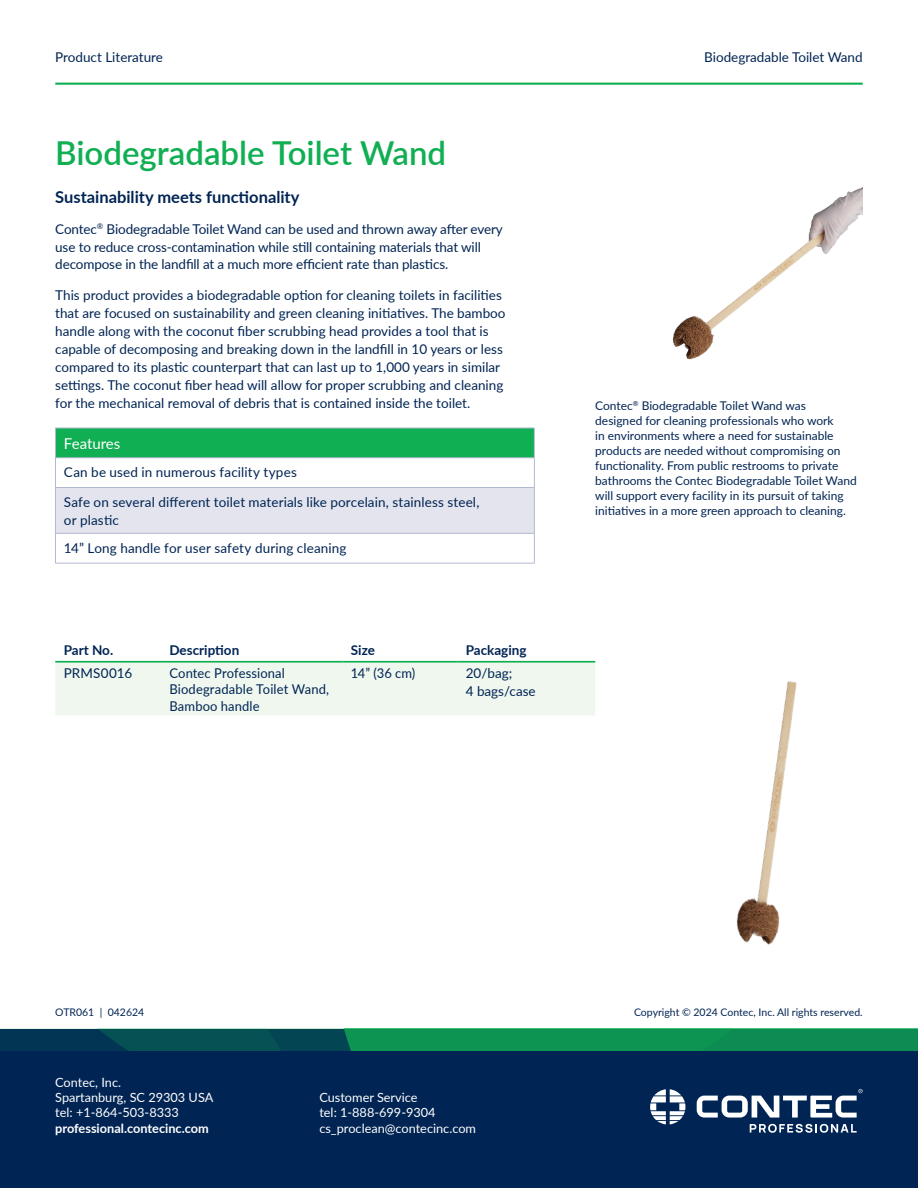
<style>
.page{position:relative;width:918px;height:1188px;background:#fff}
.page>*{position:absolute;margin:0;border:0;box-sizing:border-box;transform-origin:0 0}
.t1{font:600 33px "Lato";color:#11af53}
.t2{font:700 16.5px "Lato";color:#002453}
.t3{font:15px "Lato";color:#fff}
.t4{font:13.5px/18px "Lato";color:#002453}
.t5{font:13.5px/16.5px "Lato";color:#002453;scale:.96 1}
.t6{font:700 13.5px "Lato";color:#002453}
.t7{font:12.75px/15.3px "Lato";color:#fff}
.t8{font:700 12.75px "Lato";color:#fff}
.t9{font:12px/15px "Lato";color:#002453}
.t10{font:10.5px "Lato";color:#002453}
</style>
<div class="page">
<div style="left:0;top:1039px;width:918px;height:149px;background:#002453"></div>
<svg style="left:0;top:1029px;width:918px;height:21px"></svg>
<hr style="left:55px;top:83px;width:808px;height:2px;background:#11af53">
<svg style="left:750px;top:1124px;width:107px;height:9px"></svg>
<svg style="left:697px;top:1089px;width:166px;height:29px"></svg>
<svg style="left:650px;top:1089px;width:35px;height:35px"></svg>
<img style="left:736px;top:681px;width:61px;height:264px">
<img style="left:672px;top:187px;width:191px;height:173px">
<div style="left:55px;top:428px;width:479px;height:30px;background:#11af53"></div>
<div style="left:55px;top:488px;width:479px;height:45px;background:#e3e4ed"></div>
<hr style="left:55px;top:428px;width:480px;height:1px;background:#b3bad0">
<hr style="left:55px;top:428px;width:1px;height:30px;background:#b3bad0">
<hr style="left:534px;top:428px;width:1px;height:30px;background:#b3bad0">
<hr style="left:55px;top:457px;width:480px;height:1px;background:#b3bad0">
<svg style="left:55px;top:458px;width:1px;height:29px"></svg>
<svg style="left:534px;top:458px;width:1px;height:29px"></svg>
<hr style="left:55px;top:487px;width:480px;height:1px;background:#b3bad0">
<hr style="left:55px;top:488px;width:1px;height:45px;background:#b3bad0">
<hr style="left:534px;top:488px;width:1px;height:45px;background:#b3bad0">
<hr style="left:55px;top:533px;width:480px;height:1px;background:#b3bad0">
<svg style="left:55px;top:534px;width:1px;height:29px"></svg>
<svg style="left:534px;top:534px;width:1px;height:29px"></svg>
<hr style="left:55px;top:563px;width:480px;height:1px;background:#b3bad0">
<div style="left:55px;top:663px;width:540px;height:52px;background:#eff7ef"></div>
<hr style="left:55px;top:661px;width:106px;height:2px;background:#11af53">
<hr style="left:161px;top:661px;width:181px;height:2px;background:#11af53">
<hr style="left:342px;top:661px;width:115px;height:2px;background:#11af53">
<hr style="left:457px;top:661px;width:138px;height:2px;background:#11af53">
<p class="t4" style="left:55px;top:47px;width:109px">Product Literature</p>
<p class="t4" style="left:704px;top:47px;width:160px">Biodegradable Toilet Wand</p>
<h1 class="t1" style="left:55px;top:129px;width:392px">Biodegradable Toilet Wand</h1>
<p class="t2" style="left:55px;top:185px;width:246px">Sustainability meets functionality</p>
<p class="t4" style="left:55px;top:219px;width:449px">Contec<sup>®</sup> Biodegradable Toilet Wand can be used and thrown away after every use to reduce cross-contamination while still containing materials that will decompose in the landfill at a much more efficient rate than plastics.</p>
<p class="t4" style="left:55px;top:286px;width:452px">This product provides a biodegradable option for cleaning toilets in facilities that are focused on sustainability and green cleaning initiatives. The bamboo handle along with the coconut fiber scrubbing head provides a tool that is capable of decomposing and breaking down in the landfill in 10 years or less compared to its plastic counterpart that can last up to 1,000 years in similar settings. The coconut fiber head will allow for proper scrubbing and cleaning for the mechanical removal of debris that is contained inside the toilet.</p>
<p class="t3" style="left:64px;top:432px;width:58px">Features</p>
<p class="t4" style="left:64px;top:463px;width:234px">Can be used in numerous facility types</p>
<p class="t4" style="left:64px;top:492px;width:417px">Safe on several different toilet materials like porcelain, stainless steel, or plastic</p>
<p class="t4" style="left:64px;top:538px;width:284px">14” Long handle for user safety during cleaning</p>
<p class="t6" style="left:64px;top:641px;width:51px">Part No.</p>
<p class="t6" style="left:169px;top:641px;width:71px">Description</p>
<p class="t6" style="left:351px;top:641px;width:26px">Size</p>
<p class="t6" style="left:466px;top:641px;width:62px">Packaging</p>
<p class="t4" style="left:64px;top:663px;width:70px">PRMS0016</p>
<p class="t5" style="left:169px;top:664px;width:168px">Contec Professional<br>Biodegradable Toilet Wand,<br>Bamboo handle</p>
<p class="t5" style="left:351px;top:664px;width:69px">14” (36 cm)</p>
<p class="t4" style="left:466px;top:663px;width:72px">20/bag;<br>4 bags/case</p>
<p class="t9" style="left:595px;top:398px;width:263px">Contec<sup>®</sup> Biodegradable Toilet Wand was<br>designed for cleaning professionals who work<br>in environments where a need for sustainable products are needed without compromising on functionality. From public restrooms to private bathrooms the Contec Biodegradable Toilet Wand will support every facility in its pursuit of taking initiatives in a more green approach to cleaning.</p>
<p class="t10" style="left:55px;top:1005px;width:91px">OTR061 | 042624</p>
<p class="t10" style="left:634px;top:1005px;width:230px">Copyright © 2024 Contec, Inc. All rights reserved.</p>
<p class="t7" style="left:55px;top:1074px;width:160px">Contec, Inc.<br>Spartanburg, SC 29303 USA tel: +1-864-503-8333</p>
<p class="t8" style="left:55px;top:1119px;width:155px">professional.contecinc.com</p>
<p class="t7" style="left:319px;top:1089px;width:158px">Customer Service<br>tel: 1-888-699-9304 cs_proclean@contecinc.com</p>
</div>
